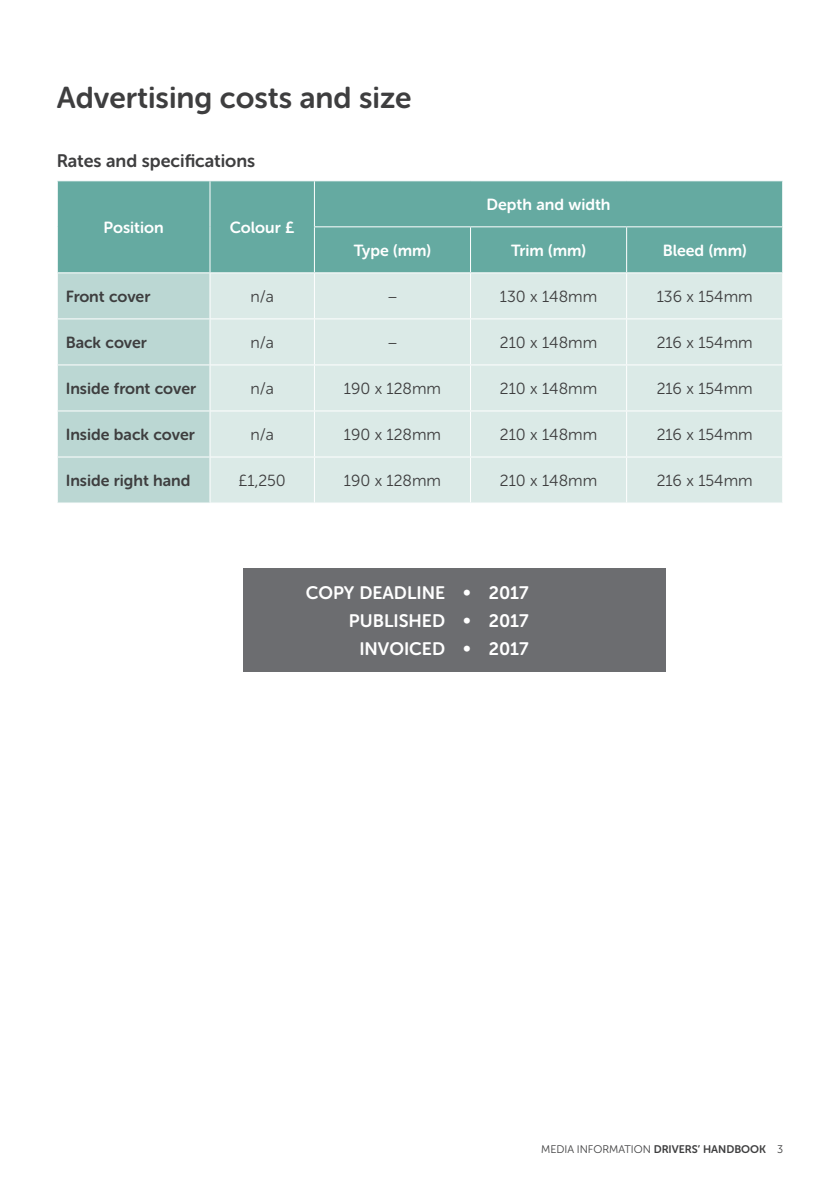
<style>
.page{position:relative;width:840px;height:1191px;background:#fff}
.page>*{position:absolute;margin:0;border:0;box-sizing:border-box;transform-origin:0 0}
.AHead{font:30px "Museo Sans Rounded 700";color:#3e3e3f}
.t1{font:18px "Museo Sans Rounded 700";color:#fff}
.BHead{font:18px "Museo Sans Rounded 700";color:#3e3e3f}
.tabletext{font:16px "Museo Sans Rounded 300";color:#3e3e3f}
.tabletext-2{font:16px "Museo Sans Rounded 700";color:#3e3e3f}
.Spec_Text{font:16px "Museo Sans Rounded 700";color:#fff}
.t2{font:11px "Museo Sans Rounded 300";color:#3e3e3f}
.s1{font-family:"Museo Sans Rounded 700"}
</style>
<div class="page">
<div style="left:58px;top:181px;width:723px;height:91px;background:#65aaa1"></div>
<div style="left:58px;top:273px;width:151px;height:229px;background:#bbd7d3"></div>
<div style="left:210px;top:273px;width:571px;height:229px;background:#dbeae7"></div>
<hr style="left:470px;top:273px;width:1px;height:45px;background:#fff">
<hr style="left:625px;top:273px;width:1px;height:45px;background:#fff">
<hr style="left:57px;top:318px;width:153px;height:1px;background:#fff">
<hr style="left:210px;top:318px;width:104px;height:1px;background:#fff">
<hr style="left:314px;top:318px;width:156px;height:1px;background:#fff">
<hr style="left:470px;top:318px;width:156px;height:1px;background:#fff">
<hr style="left:470px;top:319px;width:1px;height:45px;background:#fff">
<hr style="left:626px;top:318px;width:156px;height:1px;background:#fff">
<hr style="left:625px;top:319px;width:1px;height:45px;background:#fff">
<hr style="left:210px;top:364px;width:104px;height:1px;background:#fff">
<hr style="left:314px;top:364px;width:156px;height:1px;background:#fff">
<hr style="left:470px;top:364px;width:156px;height:1px;background:#fff">
<hr style="left:470px;top:365px;width:1px;height:45px;background:#fff">
<hr style="left:626px;top:364px;width:156px;height:1px;background:#fff">
<hr style="left:625px;top:365px;width:1px;height:45px;background:#fff">
<hr style="left:210px;top:410px;width:104px;height:1px;background:#fff">
<hr style="left:314px;top:410px;width:156px;height:1px;background:#fff">
<hr style="left:470px;top:410px;width:156px;height:1px;background:#fff">
<hr style="left:470px;top:411px;width:1px;height:45px;background:#fff">
<hr style="left:626px;top:410px;width:156px;height:1px;background:#fff">
<hr style="left:625px;top:411px;width:1px;height:45px;background:#fff">
<hr style="left:314px;top:456px;width:156px;height:1px;background:#fff">
<hr style="left:470px;top:456px;width:156px;height:1px;background:#fff">
<hr style="left:470px;top:457px;width:1px;height:45px;background:#fff">
<hr style="left:626px;top:456px;width:156px;height:1px;background:#fff">
<hr style="left:625px;top:457px;width:1px;height:45px;background:#fff">
<hr style="left:57px;top:364px;width:153px;height:1px;background:#fff">
<hr style="left:57px;top:410px;width:153px;height:1px;background:#fff">
<hr style="left:314px;top:226px;width:156px;height:1px;background:#fff">
<hr style="left:470px;top:226px;width:156px;height:1px;background:#fff">
<hr style="left:470px;top:227px;width:1px;height:45px;background:#fff">
<hr style="left:626px;top:226px;width:156px;height:1px;background:#fff">
<hr style="left:625px;top:227px;width:1px;height:45px;background:#fff">
<hr style="left:57px;top:456px;width:153px;height:1px;background:#fff">
<hr style="left:210px;top:456px;width:104px;height:1px;background:#fff">
<hr style="left:209px;top:181px;width:1px;height:46px;background:#fff">
<hr style="left:314px;top:181px;width:1px;height:45px;background:#fff">
<hr style="left:209px;top:227px;width:1px;height:45px;background:#fff">
<hr style="left:314px;top:227px;width:1px;height:45px;background:#fff">
<hr style="left:314px;top:273px;width:1px;height:45px;background:#fff">
<hr style="left:314px;top:319px;width:1px;height:45px;background:#fff">
<hr style="left:314px;top:365px;width:1px;height:45px;background:#fff">
<hr style="left:314px;top:411px;width:1px;height:45px;background:#fff">
<hr style="left:314px;top:457px;width:1px;height:45px;background:#fff">
<div style="left:243px;top:568px;width:421px;height:104px;background:#6c6d70"></div>
<p class="AHead" style="left:57px;top:80px;width:356px">Advertising costs and size</p>
<p class="BHead" style="left:57px;top:150px;width:200px">Rates and specifications</p>
<p class="Spec_Text" style="left:103px;top:218px;width:62px">Position</p>
<p class="Spec_Text" style="left:230px;top:218px;width:66px">Colour £</p>
<p class="Spec_Text" style="left:486px;top:195px;width:125px">Depth and width</p>
<p class="Spec_Text" style="left:353px;top:241px;width:79px">Type (mm)</p>
<p class="Spec_Text" style="left:511px;top:241px;width:76px">Trim (mm)</p>
<p class="Spec_Text" style="left:662px;top:241px;width:85px">Bleed (mm)</p>
<p class="tabletext-2" style="left:66px;top:287px;width:86px">Front cover</p>
<p class="tabletext" style="left:250px;top:288px;width:25px">n/a</p>
<p class="tabletext" style="left:387px;top:288px;width:12px">–</p>
<p class="tabletext" style="left:499px;top:288px;width:99px">130 x 148mm</p>
<p class="tabletext" style="left:656px;top:288px;width:97px">136 x 154mm</p>
<p class="tabletext-2" style="left:66px;top:333px;width:83px">Back cover</p>
<p class="tabletext" style="left:250px;top:334px;width:25px">n/a</p>
<p class="tabletext" style="left:387px;top:334px;width:12px">–</p>
<p class="tabletext" style="left:499px;top:334px;width:99px">210 x 148mm</p>
<p class="tabletext" style="left:656px;top:334px;width:97px">216 x 154mm</p>
<p class="tabletext-2" style="left:66px;top:379px;width:132px">Inside front cover</p>
<p class="tabletext" style="left:250px;top:380px;width:25px">n/a</p>
<p class="tabletext" style="left:343px;top:380px;width:99px">190 x 128mm</p>
<p class="tabletext" style="left:499px;top:380px;width:99px">210 x 148mm</p>
<p class="tabletext" style="left:656px;top:380px;width:97px">216 x 154mm</p>
<p class="tabletext-2" style="left:66px;top:425px;width:130px">Inside back cover</p>
<p class="tabletext" style="left:250px;top:426px;width:25px">n/a</p>
<p class="tabletext" style="left:343px;top:426px;width:99px">190 x 128mm</p>
<p class="tabletext" style="left:499px;top:426px;width:99px">210 x 148mm</p>
<p class="tabletext" style="left:656px;top:426px;width:97px">216 x 154mm</p>
<p class="tabletext-2" style="left:66px;top:471px;width:126px">Inside right hand</p>
<p class="tabletext" style="left:238px;top:472px;width:49px">£1,250</p>
<p class="tabletext" style="left:343px;top:472px;width:99px">190 x 128mm</p>
<p class="tabletext" style="left:499px;top:472px;width:99px">210 x 148mm</p>
<p class="tabletext" style="left:656px;top:472px;width:97px">216 x 154mm</p>
<p class="t1" style="left:306px;top:583px;width:224px">COPY DEADLINE • 2017</p>
<p class="t1" style="left:349px;top:611px;width:181px">PUBLISHED • 2017</p>
<p class="t1" style="left:359px;top:639px;width:171px">INVOICED • 2017</p>
<p class="t2" style="left:541px;top:1142px;width:243px">MEDIA INFORMATION <span class="s1">DRIVERS’ HANDBOOK</span> 3</p>
</div>
